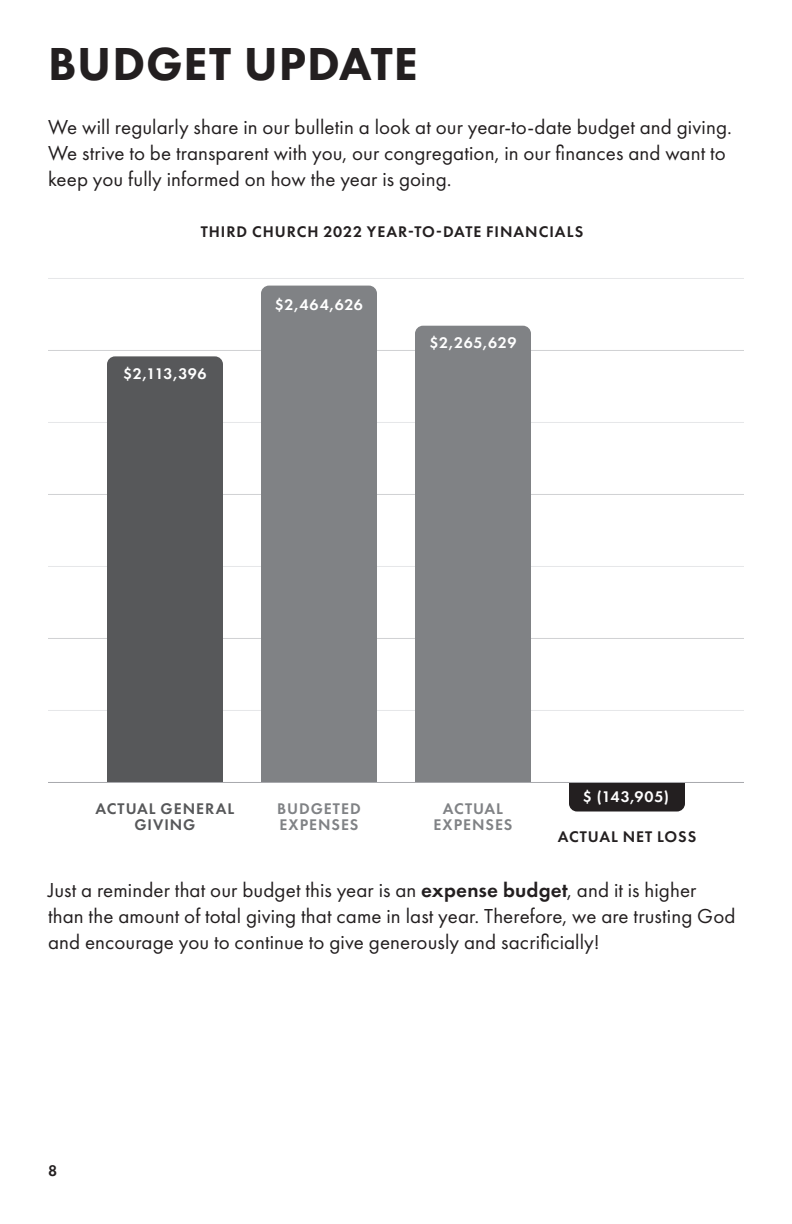
<style>
.page{position:relative;width:792px;height:1224px;background:#fff}
.page>*{position:absolute;margin:0;border:0;box-sizing:border-box;transform-origin:0 0}
.Page_Header{font:800 48px "Futura PT";letter-spacing:.015em;color:#231f20}
.Body{font:21px/26px "Futura PT";letter-spacing:.005em;color:#231f20}
.Liturgy{font:600 16px "Futura PT";letter-spacing:.06em;color:#231f20}
.Liturgy-2{font:600 16px "Futura PT";letter-spacing:.035em;color:#fff}
.Liturgy-3{font:600 16px/16px "Futura PT";letter-spacing:.06em;color:#808285}
.Liturgy-4{font:600 16px/16px "Futura PT";letter-spacing:.06em;color:#57585a;text-align:center}
.s1{font-weight:600}
</style>
<div class="page">
<hr style="left:48px;top:422px;width:696px;height:1px;background:#e6e7e9">
<hr style="left:48px;top:278px;width:696px;height:1px;background:#e6e7e9">
<hr style="left:48px;top:494px;width:696px;height:1px;background:#d1d2d4">
<hr style="left:48px;top:350px;width:696px;height:1px;background:#d1d2d4">
<hr style="left:48px;top:566px;width:696px;height:1px;background:#e6e7e9">
<hr style="left:48px;top:638px;width:696px;height:1px;background:#d1d2d4">
<hr style="left:48px;top:710px;width:696px;height:1px;background:#e6e7e9">
<div style="left:107px;top:356px;width:116px;height:426px;background:#57585a"></div>
<div style="left:261px;top:286px;width:116px;height:496px;background:#808285"></div>
<div style="left:415px;top:326px;width:116px;height:456px;background:#808285"></div>
<div style="left:569px;top:783px;width:116px;height:29px;background:#231f20"></div>
<hr style="left:48px;top:782px;width:696px;height:1px;background:#a8a9ad">
<p class="Page_Header" style="left:48px;top:34px;width:371px">BUDGET UPDATE</p>
<p class="Body" style="left:48px;top:114px;width:685px">We will regularly share in our bulletin a look at our year-to-date budget and giving.<br>We strive to be transparent with you, our congregation, in our finances and want to keep you fully informed on how the year is going.</p>
<p class="Liturgy" style="left:201px;top:222px;width:384px">THIRD CHURCH 2022 YEAR-TO-DATE FINANCIALS</p>
<p class="Liturgy-2" style="left:123px;top:364px;width:85px">$2,113,396</p>
<p class="Liturgy-2" style="left:275px;top:295px;width:90px">$2,464,626</p>
<p class="Liturgy-2" style="left:430px;top:333px;width:88px">$2,265,629</p>
<p class="Liturgy-4" style="left:96px;top:800px;width:140px">ACTUAL GENERAL<br>GIVING</p>
<p class="Liturgy-3" style="left:277px;top:800px;width:85px">BUDGETED<br>EXPENSES</p>
<p class="Liturgy-3" style="left:434px;top:800px;width:80px;text-align:center">ACTUAL<br>EXPENSES</p>
<p class="Liturgy-2" style="left:583px;top:787px;width:88px">$ (143,905)</p>
<p class="Liturgy" style="left:558px;top:827px;width:140px">ACTUAL NET LOSS</p>
<p class="Body" style="left:48px;top:877px;width:689px">Just a reminder that our budget this year is an <span class="s1">expense budget</span>, and it is higher than the amount of total giving that came in last year. Therefore, we are trusting God and encourage you to continue to give generously and sacrificially!</p>
<p class="Liturgy" style="left:48px;top:1161px;width:11px">8</p>
</div>
